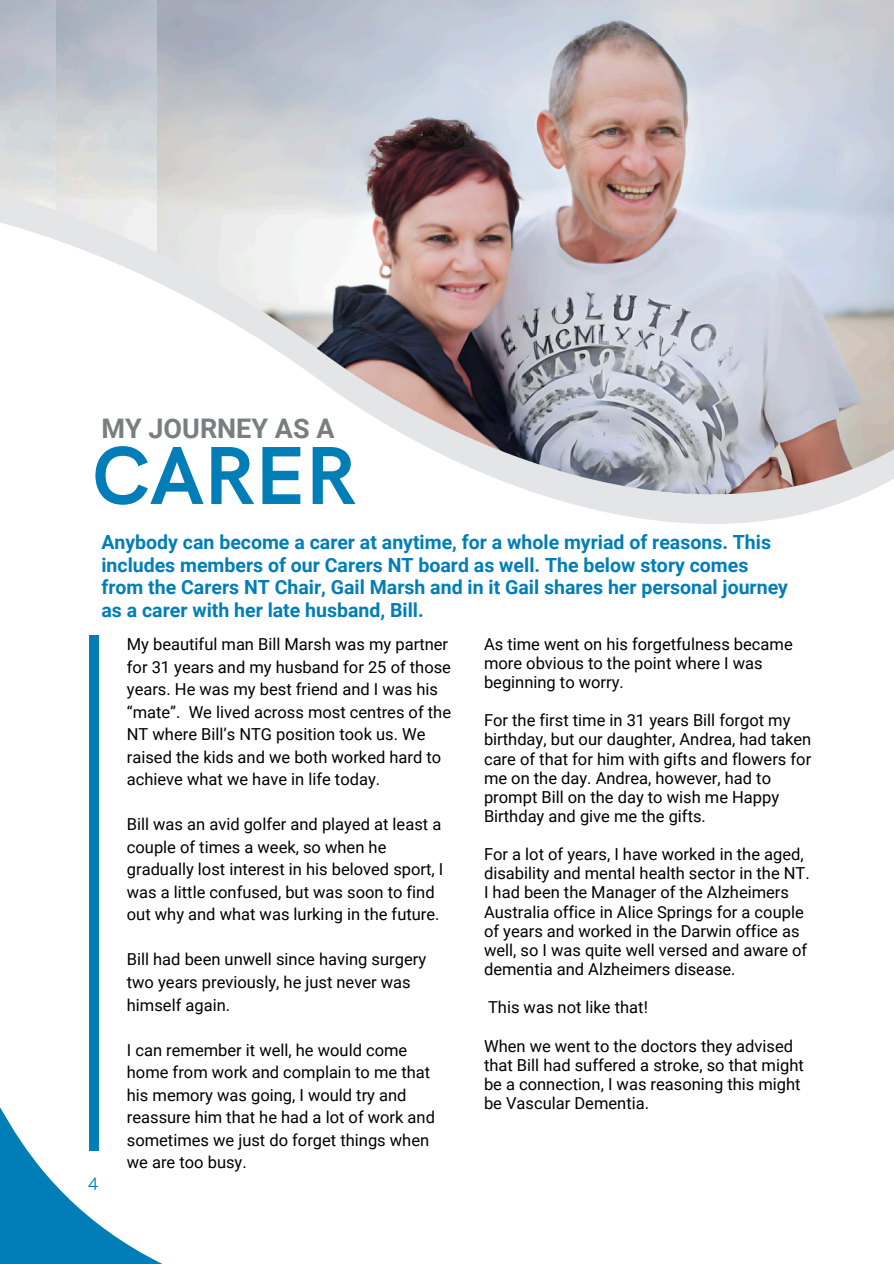
<style>
.page{position:relative;width:894px;height:1264px;background:#fff}
.page>*{position:absolute;margin:0;border:0;box-sizing:border-box;transform-origin:0 0}
.t1{font:700 82.5px "HK Grotesk Pro";color:#017eb7}
.t2{font:700 27px "Roboto";color:#797e7f}
.t3{font:700 19.5px/22.5px "Roboto";color:#017eb7}
.t4{font:18px "HK Grotesk Pro";color:#017eb7}
.t5{font:16.5px/22.5px "Roboto";color:#000}
</style>
<div class="page">
<img style="left:157px;top:0;width:736px;height:171px">
<svg style="left:0;top:171px;width:893px;height:30px;background:#c2b9bc"></svg>
<svg style="left:0;top:201px;width:893px;height:323px"></svg>
<svg style="left:0;top:1107px;width:99px;height:114px"></svg>
<svg style="left:0;top:1221px;width:161px;height:42px"></svg>
<div style="left:89px;top:635px;width:10px;height:515px;background:#017eb7"></div>
<h2 class="t2" style="left:101px;top:409px;width:234px">MY JOURNEY AS A</h2>
<h1 class="t1" style="left:92px;top:410px;width:266px">CARER</h1>
<p class="t3" style="left:101px;top:530px;width:688px">Anybody can become a carer at anytime, for a whole myriad of reasons. This includes members of our Carers NT board as well. The below story comes from the Carers NT Chair, Gail Marsh and in it Gail shares her personal journey as a carer with her late husband, Bill.</p>
<p class="t5" style="left:484px;top:633px;width:310px;line-height:19.2px">As time went on his forgetfulness became more obvious to the point where I was beginning to worry.</p>
<p class="t5" style="left:484px;top:710px;width:329px;line-height:19.2px">For the first time in 31 years Bill forgot my birthday, but our daughter, Andrea, had taken care of that for him with gifts and flowers for me on the day. Andrea, however, had to prompt Bill on the day to wish me Happy Birthday and give me the gifts.</p>
<p class="t5" style="left:484px;top:844px;width:327px;line-height:19.2px">For a lot of years, I have worked in the aged, disability and mental health sector in the NT.<br>I had been the Manager of the Alzheimers Australia office in Alice Springs for a couple of years and worked in the Darwin office as well, so I was quite well versed and aware of dementia and Alzheimers disease.</p>
<p class="t5" style="left:488px;top:995px;width:161px">This was not like that!</p>
<p class="t5" style="left:484px;top:1035px;width:321px;line-height:19.2px">When we went to the doctors they advised that Bill had suffered a stroke, so that might be a connection, I was reasoning this might be Vascular Dementia.</p>
<p class="t5" style="left:127px;top:632px;width:325px">My beautiful man Bill Marsh was my partner for 31 years and my husband for 25 of those years. He was my best friend and I was his “mate”. We lived across most centres of the NT where Bill’s NTG position took us. We raised the kids and we both worked hard to achieve what we have in life today.</p>
<p class="t5" style="left:127px;top:812px;width:318px">Bill was an avid golfer and played at least a couple of times a week, so when he gradually lost interest in his beloved sport, I was a little confused, but was soon to find out why and what was lurking in the future.</p>
<p class="t5" style="left:127px;top:947px;width:301px">Bill had been unwell since having surgery two years previously, he just never was himself again.</p>
<p class="t5" style="left:127px;top:1037px;width:309px">I can remember it well, he would come home from work and complain to me that his memory was going, I would try and reassure him that he had a lot of work and sometimes we just do forget things when we are too busy.</p>
<p class="t4" style="left:88px;top:1169px;width:12px">4</p>
</div>
